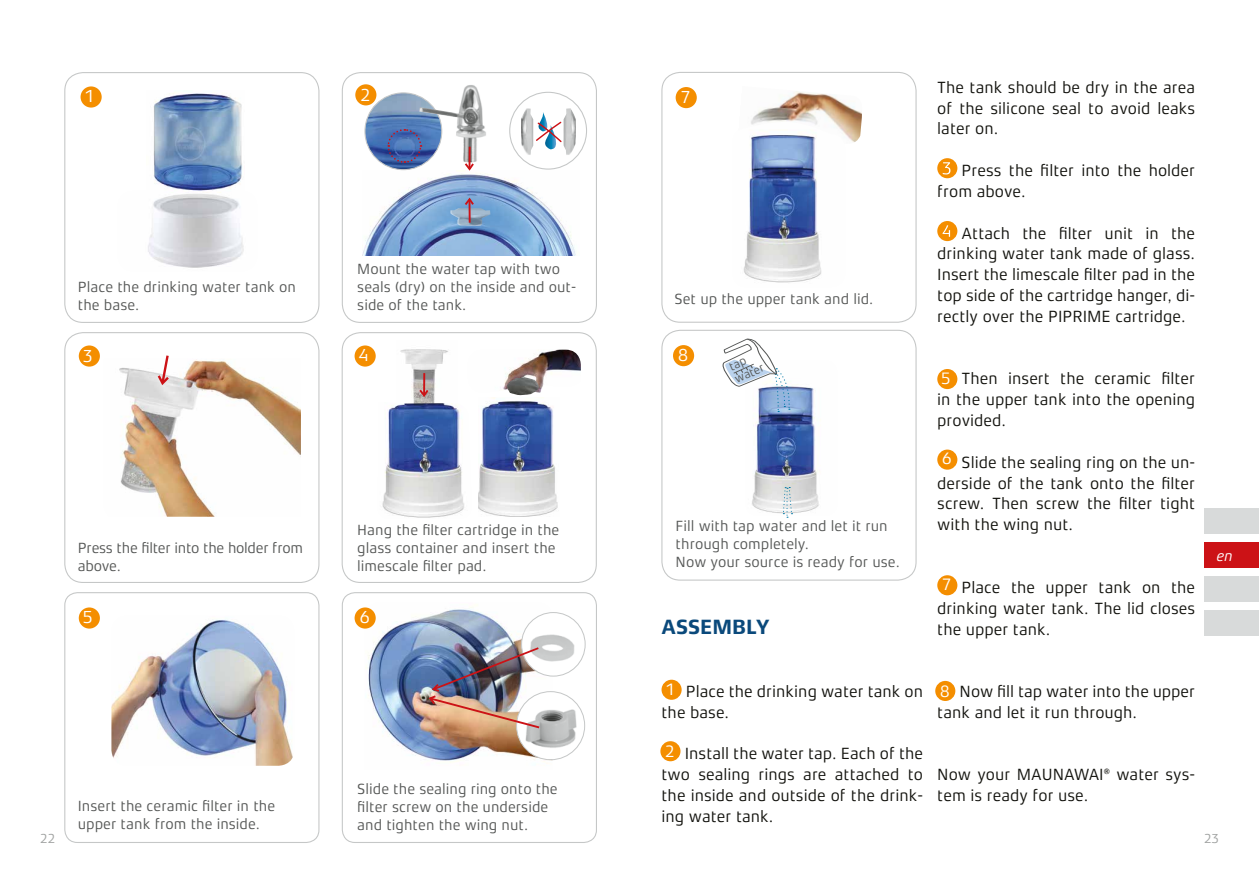
<style>
.page{position:relative;width:1259px;height:893px;background:#fff}
.page>*{position:absolute;margin:0;border:0;box-sizing:border-box;transform-origin:0 0}
.t1{font:700 21px "Xenois Sans Pro";color:#0a497b}
.t2{font:18px "Xenois Sans Pro";color:#fff}
.t3{font:17.1px "Xenois Sans Pro";color:#fff}
.t4{font:16.5px/20.9px "Xenois Sans Pro";color:#12120d;text-align:justify}
.t5{font:15px/18px "Xenois Sans Pro";color:#555756}
.t6{font:15px/18px "Xenois Sans Pro";letter-spacing:-.02em;color:#555756}
.t7{font:italic 15px "Xenois Sans Pro";color:#fff}
.t8{font:13.5px "Xenois Sans Pro";color:#a1a3a2}
.t9{font:12px/13.5px "Xenois Sans Pro";color:#555756}
</style>
<div class="page">
<div style="left:342px;top:332px;width:255px;height:251px;border:1px solid #c5c7c7;border-radius:18px"></div>
<img style="left:400px;top:349px;width:48px;height:53px">
<div style="left:342px;top:72px;width:255px;height:251px;border:1px solid #c5c7c7;border-radius:18px"></div>
<img style="left:362px;top:170px;width:214px;height:85px">
<img style="left:365px;top:93px;width:77px;height:77px;border-radius:38px">
<svg style="left:386px;top:128px;width:36px;height:36px"></svg>
<div style="left:661px;top:72px;width:255px;height:251px;border:1px solid #c5c7c7;border-radius:18px"></div>
<div style="left:661px;top:330px;width:255px;height:251px;border:1px solid #c5c7c7;border-radius:18px"></div>
<div style="left:64px;top:332px;width:255px;height:251px;border:1px solid #c5c7c7;border-radius:18px"></div>
<img style="left:119px;top:359px;width:182px;height:158px">
<div style="left:64px;top:72px;width:255px;height:251px;border:1px solid #c5c7c7;border-radius:18px"></div>
<img style="left:148px;top:194px;width:96px;height:74px">
<img style="left:503px;top:350px;width:78px;height:43px">
<img style="left:752px;top:386px;width:67px;height:129px">
<img style="left:478px;top:398px;width:80px;height:119px">
<img style="left:507px;top:377px;width:32px;height:18px">
<div style="left:81px;top:86px;width:21px;height:22px;background:#f48e00;border-radius:50%"></div>
<img style="left:382px;top:402px;width:82px;height:116px">
<div style="left:355px;top:84px;width:21px;height:21px;background:#f48e00;border-radius:50%"></div>
<div style="left:79px;top:345px;width:21px;height:22px;background:#f48e00;border-radius:50%"></div>
<div style="left:354px;top:345px;width:22px;height:22px;background:#f48e00;border-radius:50%"></div>
<div style="left:675px;top:87px;width:22px;height:21px;background:#f48e00;border-radius:50%"></div>
<div style="left:673px;top:345px;width:21px;height:21px;background:#f48e00;border-radius:50%"></div>
<img style="left:751px;top:91px;width:111px;height:51px">
<img style="left:743px;top:122px;width:102px;height:161px">
<img style="left:419px;top:85px;width:67px;height:77px">
<hr style="left:468px;top:147px;width:3px;height:21px;background:#cc1216">
<svg style="left:463px;top:161px;width:13px;height:11px"></svg>
<img style="left:367px;top:175px;width:206px;height:80px">
<hr style="left:468px;top:200px;width:3px;height:23px;background:#cc1216">
<svg style="left:463px;top:196px;width:13px;height:11px"></svg>
<div style="left:509px;top:92px;width:78px;height:78px;border:1px solid #c5c7c7;border-radius:50%"></div>
<svg style="left:155px;top:355px;width:16px;height:32px"></svg>
<hr style="left:423px;top:373px;width:2px;height:21px;background:#cc1216">
<svg style="left:417px;top:388px;width:13px;height:11px"></svg>
<img style="left:153px;top:92px;width:89px;height:101px">
<img style="left:521px;top:108px;width:11px;height:47px">
<img style="left:563px;top:108px;width:13px;height:47px">
<svg style="left:532px;top:112px;width:30px;height:38px"></svg>
<div style="left:1204px;top:611px;width:55px;height:25px;background:#d8dada"></div>
<div style="left:1204px;top:577px;width:55px;height:25px;background:#d8dada"></div>
<div style="left:1204px;top:543px;width:55px;height:25px;background:#cc1216"></div>
<div style="left:1204px;top:509px;width:55px;height:25px;background:#d8dada"></div>
<div style="left:64px;top:592px;width:255px;height:251px;border:1px solid #c5c7c7;border-radius:13px"></div>
<svg style="left:782px;top:487px;width:10px;height:31px"></svg>
<div style="left:342px;top:592px;width:255px;height:251px;border:1px solid #c5c7c7;border-radius:13px"></div>
<img style="left:111px;top:619px;width:182px;height:147px">
<svg style="left:722px;top:338px;width:68px;height:74px"></svg>
<div style="left:79px;top:607px;width:21px;height:22px;background:#f48e00;border-radius:50%"></div>
<div style="left:661px;top:680px;width:20px;height:20px;background:#f48e00;border-radius:50%"></div>
<div style="left:660px;top:741px;width:20px;height:20px;background:#f48e00;border-radius:50%"></div>
<div style="left:937px;top:158px;width:20px;height:20px;background:#f48e00;border-radius:50%"></div>
<svg style="left:942px;top:162px;width:8px;height:12px"></svg>
<div style="left:937px;top:221px;width:20px;height:20px;background:#f48e00;border-radius:50%"></div>
<svg style="left:942px;top:225px;width:8px;height:12px"></svg>
<div style="left:937px;top:369px;width:20px;height:20px;background:#f48e00;border-radius:50%"></div>
<div style="left:937px;top:450px;width:20px;height:20px;background:#f48e00;border-radius:50%"></div>
<div style="left:937px;top:575px;width:20px;height:20px;background:#f48e00;border-radius:50%"></div>
<div style="left:935px;top:681px;width:20px;height:20px;background:#f48e00;border-radius:50%"></div>
<img style="left:366px;top:605px;width:186px;height:158px">
<div style="left:516px;top:692px;width:68px;height:68px;background:#fff;border-radius:50%"></div>
<img style="left:516px;top:705px;width:68px;height:54px">
<div style="left:516px;top:691px;width:69px;height:69px;border:1px solid #c5c7c7;border-radius:50%"></div>
<svg style="left:521px;top:612px;width:64px;height:64px"></svg>
<img style="left:521px;top:617px;width:64px;height:56px">
<div style="left:521px;top:612px;width:64px;height:64px;border:1px solid #c5c7c7;border-radius:50%"></div>
<img style="left:427px;top:646px;width:114px;height:84px">
<div style="left:354px;top:607px;width:22px;height:22px;background:#f48e00;border-radius:50%"></div>
<p class="t2" style="left:85px;top:86px;width:11px">1</p>
<p class="t2" style="left:360px;top:85px;width:11px">2</p>
<p class="t5" style="left:78px;top:278px;width:220px">Place the drinking water tank on the base.</p>
<p class="t5" style="left:357px;top:260px;width:221px">Mount the water tap with two seals (dry) on the inside and out&shy;side of the tank.</p>
<p class="t2" style="left:83px;top:346px;width:11px">3</p>
<p class="t2" style="left:359px;top:345px;width:11px">4</p>
<p class="t6" style="left:78px;top:538px;width:227px">Press the filter into the holder from above.</p>
<p class="t2" style="left:83px;top:607px;width:11px">5</p>
<p class="t5" style="left:357px;top:520px;width:204px">Hang the filter cartridge in the glass container and insert the limescale filter pad.</p>
<p class="t2" style="left:360px;top:607px;width:11px">6</p>
<p class="t2" style="left:681px;top:86px;width:11px">7</p>
<p class="t5" style="left:674px;top:290px;width:200px">Set up the upper tank and lid.</p>
<p class="t2" style="left:678px;top:344px;width:11px">8</p>
<p class="t9" style="left:727px;top:361px;width:33px;rotate:-24deg">tap water</p>
<p class="t5" style="left:675px;top:517px;width:226px">Fill with tap water and let it run through completely.<br>Now your source is ready for use.</p>
<p class="t1" style="left:661px;top:615px;width:110px">ASSEMBLY</p>
<p class="t4" style="left:937px;top:77px;width:259px">The tank should be dry in the area of the silicone seal to avoid leaks later on.</p>
<p class="t4" style="left:937px;top:160px;width:259px;text-indent:24px">Press the filter into the holder from above.</p>
<p class="t4" style="left:937px;top:223px;width:259px;text-indent:24px">Attach the filter unit in the drinking water tank made of glass.<br>Insert the limescale filter pad in the top side of the cartridge hanger, di&shy;rectly over the PIPRIME cartridge.</p>
<p class="t4" style="left:937px;top:368px;width:259px;text-indent:24px">Then insert the ceramic filter in the upper tank into the opening provided.</p>
<p class="t4" style="left:937px;top:452px;width:259px;text-indent:24px">Slide the sealing ring on the un&shy;derside of the tank onto the filter screw. Then screw the filter tight with the wing nut.</p>
<p class="t3" style="left:941px;top:368px;width:11px">5</p>
<p class="t3" style="left:942px;top:449px;width:11px">6</p>
<p class="t3" style="left:942px;top:575px;width:11px">7</p>
<p class="t4" style="left:937px;top:577px;width:259px;text-indent:24px">Place the upper tank on the drinking water tank. The lid closes the upper tank.</p>
<p class="t7" style="left:1216px;top:547px;width:18px">en</p>
<p class="t3" style="left:665px;top:679px;width:11px">1</p>
<p class="t4" style="left:937px;top:681px;width:259px;text-indent:22px">Now fill tap water into the upper tank and let it run through.</p>
<p class="t4" style="left:661px;top:681px;width:263px;text-indent:24px">Place the drinking water tank on the base.</p>
<p class="t4" style="left:661px;top:743px;width:263px;text-indent:23px">Install the water tap. Each of the two sealing rings are attached to the inside and outside of the drink&shy;ing water tank.</p>
<p class="t3" style="left:940px;top:681px;width:11px">8</p>
<p class="t3" style="left:665px;top:742px;width:11px">2</p>
<p class="t4" style="left:937px;top:764px;width:259px">Now your MAUNAWAI® water sys&shy;tem is ready for use.</p>
<p class="t5" style="left:357px;top:779px;width:202px">Slide the sealing ring onto the filter screw on the underside and tighten the wing nut.</p>
<p class="t5" style="left:78px;top:797px;width:199px">Insert the ceramic filter in the upper tank from the inside.</p>
<p class="t8" style="left:40px;top:831px;width:16px">22</p>
<p class="t8" style="left:1204px;top:831px;width:16px">23</p>
</div>
